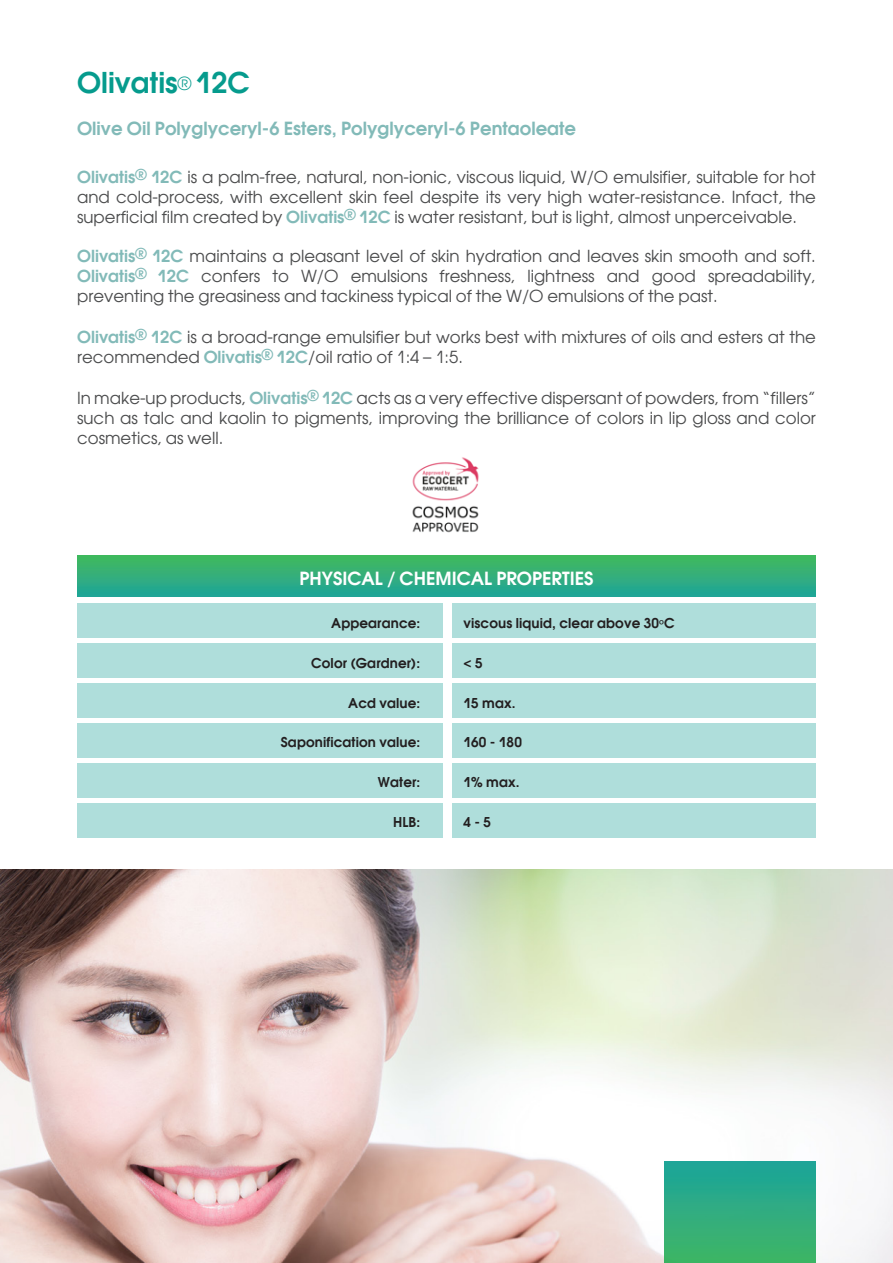
<style>
.page{position:relative;width:893px;height:1263px;background:#fff}
.page>*{position:absolute;margin:0;border:0;box-sizing:border-box;transform-origin:0 0}
.t1{font:700 28.5px "Avant Garde Gothic C";color:#069b8d}
.t2{font:700 18px "Avant Garde Gothic C";color:#82bab8}
.t3{font:700 18px "Avant Garde Gothic C";color:#fff}
.t4{font:16.5px/19.8px "Avant Garde Gothic C";color:#4b4c4d;text-align:justify}
.t5{font:700 13.5px "Avant Garde Gothic C";letter-spacing:.01em;color:#231f20}
.s1{font-weight:400;font-size:18px}
.s2{font-weight:700;color:#82bab8}
.s3{font-family:"Myriad Pro";font-weight:400}
</style>
<div class="page">
<img style="left:0;top:870px;width:893px;height:393px">
<div style="left:664px;top:1162px;width:152px;height:101px;background:linear-gradient(to bottom,#1da49a,#40b565)"></div>
<img style="left:412px;top:457px;width:67px;height:76px">
<div style="left:77px;top:556px;width:739px;height:41px;background:linear-gradient(to bottom,#43b95e,#1ea499)"></div>
<div style="left:77px;top:603px;width:366px;height:35px;background:#afdedb"></div>
<div style="left:77px;top:643px;width:366px;height:34px;background:#afdedb"></div>
<div style="left:77px;top:683px;width:366px;height:34px;background:#afdedb"></div>
<div style="left:77px;top:723px;width:366px;height:34px;background:#afdedb"></div>
<div style="left:77px;top:763px;width:366px;height:34px;background:#afdedb"></div>
<div style="left:77px;top:803px;width:366px;height:34px;background:#afdedb"></div>
<div style="left:452px;top:603px;width:364px;height:35px;background:#afdedb"></div>
<div style="left:452px;top:643px;width:364px;height:34px;background:#afdedb"></div>
<div style="left:452px;top:683px;width:364px;height:34px;background:#afdedb"></div>
<div style="left:452px;top:723px;width:364px;height:34px;background:#afdedb"></div>
<div style="left:452px;top:763px;width:364px;height:34px;background:#afdedb"></div>
<div style="left:452px;top:803px;width:364px;height:34px;background:#afdedb"></div>
<h1 class="t1" style="left:77px;top:65px;width:174px">Olivatis<span class="s1">®</span> 12C</h1>
<p class="t2" style="left:77px;top:117px;width:501px">Olive Oil Polyglyceryl-6 Esters, Polyglyceryl-6 Pentaoleate</p>
<p class="t4" style="left:77px;top:167px;width:740px"><span class="s2">Olivatis</span><sup>®</sup> <span class="s2">12C</span> is a palm-free, natural, non-ionic, viscous liquid, W/O emulsifier, suitable for hot and cold-process, with excellent skin feel despite its very high water-resistance. Infact, the superficial film created by <span class="s2">Olivatis</span><sup>®</sup> <span class="s2">12C</span> is water resistant, but is light, almost unperceivable.</p>
<p class="t4" style="left:77px;top:246px;width:740px"><span class="s2">Olivatis</span><sup>®</sup> <span class="s2">12C</span> maintains a pleasant level of skin hydration and leaves skin smooth and soft.<br><span class="s2">Olivatis</span><sup>®</sup> <span class="s2">12C</span> confers to W/O emulsions freshness, lightness and good spreadability, preventing the greasiness and tackiness typical of the W/O emulsions of the past.</p>
<p class="t4" style="left:77px;top:327px;width:740px"><span class="s2">Olivatis</span><sup>®</sup> <span class="s2">12C</span> is a broad-range emulsifier but works best with mixtures of oils and esters at the recommended <span class="s2">Olivatis</span><sup>®</sup> <span class="s2">12C</span>/oil ratio of 1:4 – 1:5.</p>
<p class="t4" style="left:77px;top:388px;width:740px">In make-up products, <span class="s2">Olivatis</span><sup>®</sup> <span class="s2">12C</span> acts as a very effective dispersant of powders, from “fillers” such as talc and kaolin to pigments, improving the brilliance of colors in lip gloss and color cosmetics, as well.</p>
<p class="t3" style="left:299px;top:567px;width:296px">PHYSICAL / CHEMICAL PROPERTIES</p>
<p class="t5" style="left:331px;top:614px;width:91px">Appearance:</p>
<p class="t5" style="left:311px;top:654px;width:111px">Color (Gardner):</p>
<p class="t5" style="left:348px;top:694px;width:74px">Acd value:</p>
<p class="t5" style="left:281px;top:734px;width:141px">Saponification value:</p>
<p class="t5" style="left:378px;top:774px;width:44px">Water:</p>
<p class="t5" style="left:393px;top:814px;width:29px">HLB:</p>
<p class="t5" style="left:463px;top:614px;width:213px">viscous liquid, clear above 30<span class="s3">º</span>C</p>
<p class="t5" style="left:463px;top:654px;width:21px">&lt; 5</p>
<p class="t5" style="left:463px;top:694px;width:54px">15 max.</p>
<p class="t5" style="left:463px;top:734px;width:60px">160 - 180</p>
<p class="t5" style="left:463px;top:774px;width:58px">1% max.</p>
<p class="t5" style="left:463px;top:814px;width:29px">4 - 5</p>
</div>
